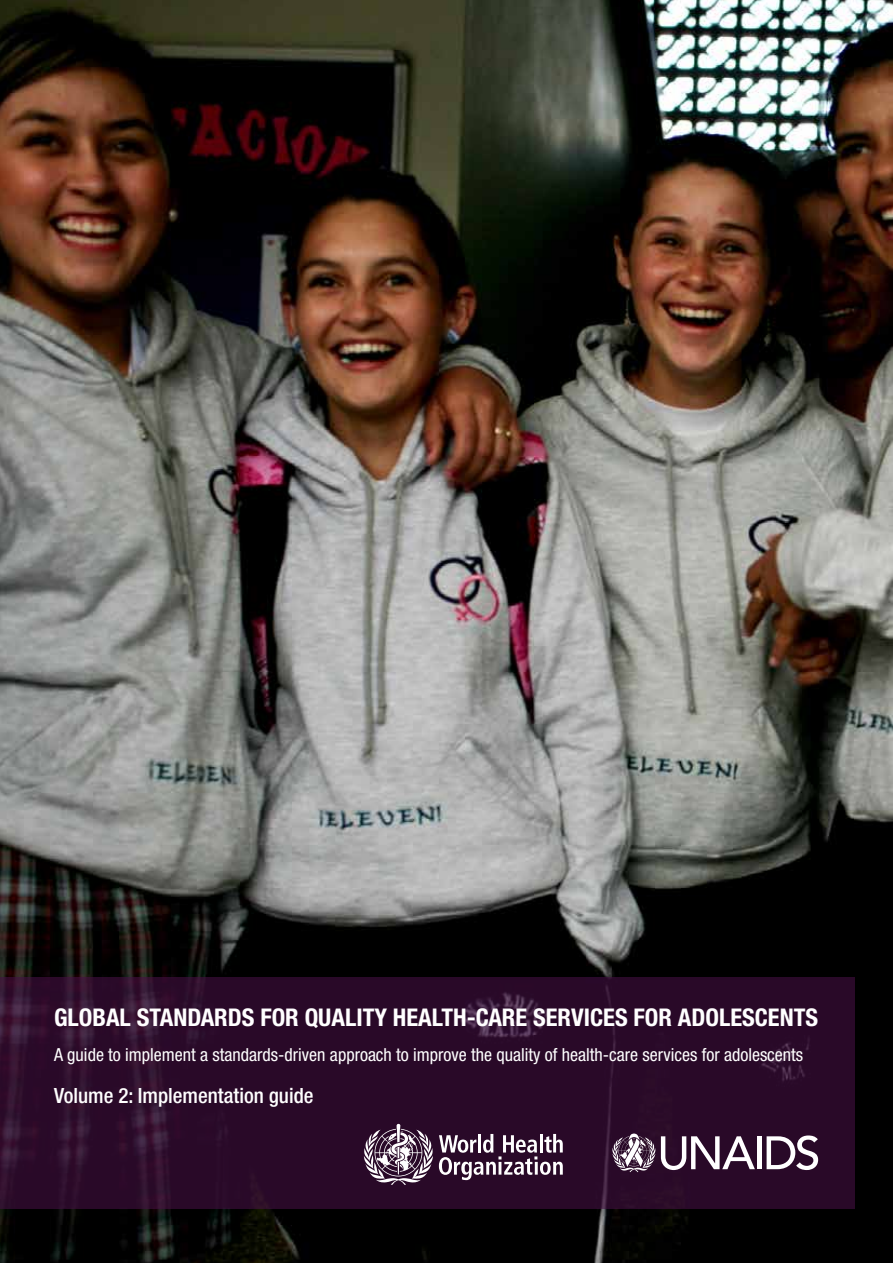
<style>
.page{position:relative;width:893px;height:1263px;background:#fff}
.page>*{position:absolute;margin:0;border:0;box-sizing:border-box;transform-origin:0 0}
.t1{font:700 condensed 24.45px "Helvetica Neue LT Std";color:#fff}
.t2{font:500 condensed 21px "Helvetica Neue LT Std";color:#fff}
.t3{font:condensed 18px "Helvetica Neue LT Std";color:#fff}
</style>
<div class="page">
<img style="left:0;top:0;width:893px;height:1263px">
<svg style="left:0;top:977px;width:855px;height:232px;background:#2b0b29"></svg>
<svg style="left:364px;top:1124px;width:199px;height:61px"></svg>
<hr style="left:758px;top:1136px;width:4px;height:33px;background:#fff">
<svg style="left:767px;top:1135px;width:51px;height:35px"></svg>
<svg style="left:612px;top:1133px;width:143px;height:39px"></svg>
<h1 class="t1" style="left:54px;top:1002px;width:766px">GLOBAL STANDARDS FOR QUALITY HEALTH-CARE SERVICES FOR ADOLESCENTS</h1>
<p class="t3" style="left:54px;top:1044px;width:751px">A guide to implement a standards-driven approach to improve the quality of health-care services for adolescents</p>
<p class="t2" style="left:54px;top:1083px;width:261px">Volume 2: Implementation guide</p>
</div>
